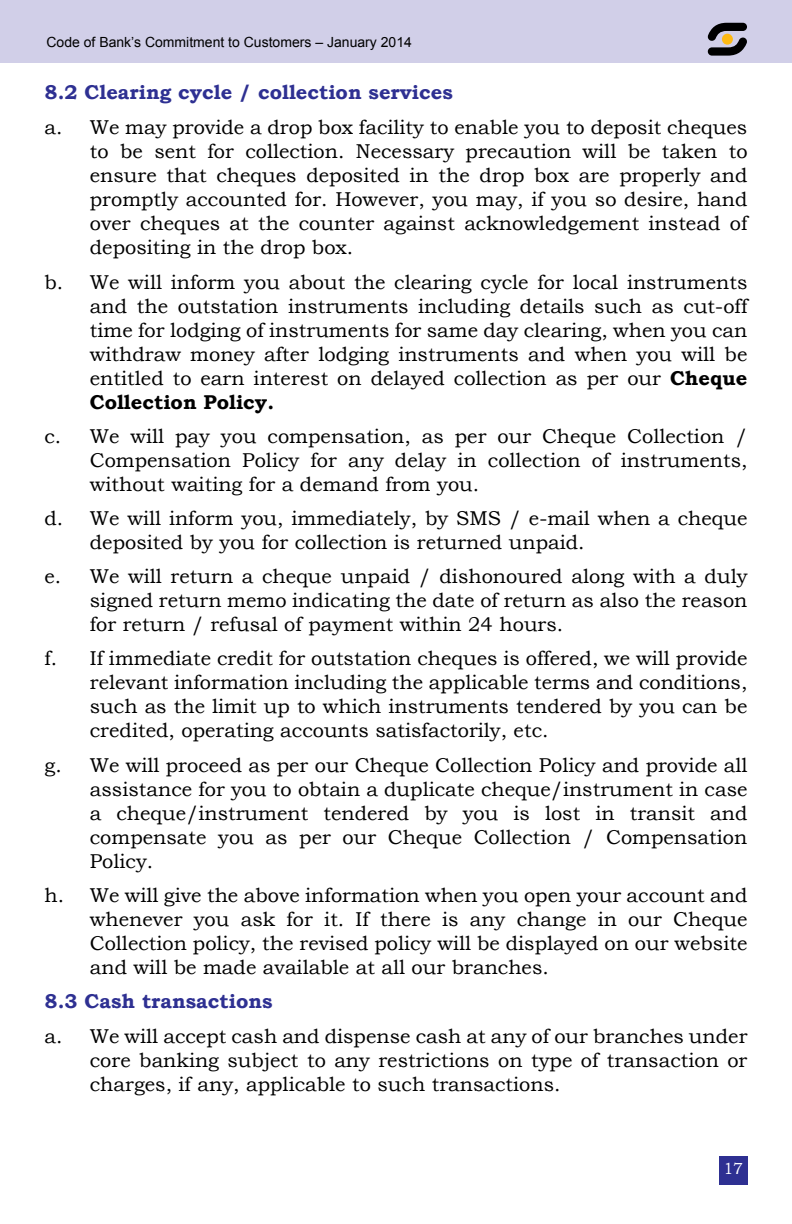
<style>
.page{position:relative;width:792px;height:1224px;background:#fff}
.page>*{position:absolute;margin:0;border:0;box-sizing:border-box;transform-origin:0 0}
.t1{font:20px/24px "Bookman Old Style";color:#000;text-align:justify}
.t2{font:700 20px "Bookman Old Style";color:#2e3092}
.t3{font:16px "Bookman Old Style";color:#fff}
.t4{font:14px "Arial";color:#000}
.s1{font-weight:700}
</style>
<div class="page">
<div style="left:0;top:0;width:792px;height:62px;background:#d1cfe8"></div>
<div style="left:719px;top:1156px;width:28px;height:28px;background:#2e3092"></div>
<svg style="left:708px;top:23px;width:39px;height:33px"></svg>
<p class="t4" style="left:46px;top:33px;width:367px">Code of Bank’s Commitment to Customers – January 2014</p>
<p class="t2" style="left:45px;top:78px;width:410px">8.2 Clearing cycle / collection services</p>
<p class="t1" style="left:90px;top:116px;width:659px;text-indent:-45px">a. We may provide a drop box facility to enable you to deposit cheques to be sent for collection. Necessary precaution will be taken to ensure that cheques deposited in the drop box are properly and promptly accounted for. However, you may, if you so desire, hand over cheques at the counter against acknowledgement instead of depositing in the drop box.</p>
<p class="t1" style="left:90px;top:270px;width:659px;text-indent:-45px">b. We will inform you about the clearing cycle for local instruments and the outstation instruments including details such as cut-off time for lodging of instruments for same day clearing, when you can withdraw money after lodging instruments and when you will be entitled to earn interest on delayed collection as per our <span class="s1">Cheque Collection Policy.</span></p>
<p class="t1" style="left:90px;top:424px;width:659px;text-indent:-45px">c. We will pay you compensation, as per our Cheque Collection / Compensation Policy for any delay in collection of instruments, without waiting for a demand from you.</p>
<p class="t1" style="left:90px;top:506px;width:659px;text-indent:-45px">d. We will inform you, immediately, by SMS / e-mail when a cheque deposited by you for collection is returned unpaid.</p>
<p class="t1" style="left:90px;top:564px;width:659px;text-indent:-45px">e. We will return a cheque unpaid / dishonoured along with a duly signed return memo indicating the date of return as also the reason for return / refusal of payment within 24 hours.</p>
<p class="t1" style="left:90px;top:647px;width:659px;text-indent:-45px">f. If immediate credit for outstation cheques is offered, we will provide relevant information including the applicable terms and conditions, such as the limit up to which instruments tendered by you can be credited, operating accounts satisfactorily, etc.</p>
<p class="t1" style="left:90px;top:753px;width:659px;text-indent:-45px">g. We will proceed as per our Cheque Collection Policy and provide all assistance for you to obtain a duplicate cheque/instrument in case a cheque/instrument tendered by you is lost in transit and compensate you as per our Cheque Collection / Compensation Policy.</p>
<p class="t1" style="left:90px;top:883px;width:659px;text-indent:-45px">h. We will give the above information when you open your account and whenever you ask for it. If there is any change in our Cheque Collection policy, the revised policy will be displayed on our website and will be made available at all our branches.</p>
<p class="t2" style="left:45px;top:987px;width:229px">8.3 Cash transactions</p>
<p class="t1" style="left:90px;top:1025px;width:659px;text-indent:-45px">a. We will accept cash and dispense cash at any of our branches under core banking subject to any restrictions on type of transaction or charges, if any, applicable to such transactions.</p>
<p class="t3" style="left:723px;top:1159px;width:21px">17</p>
</div>
